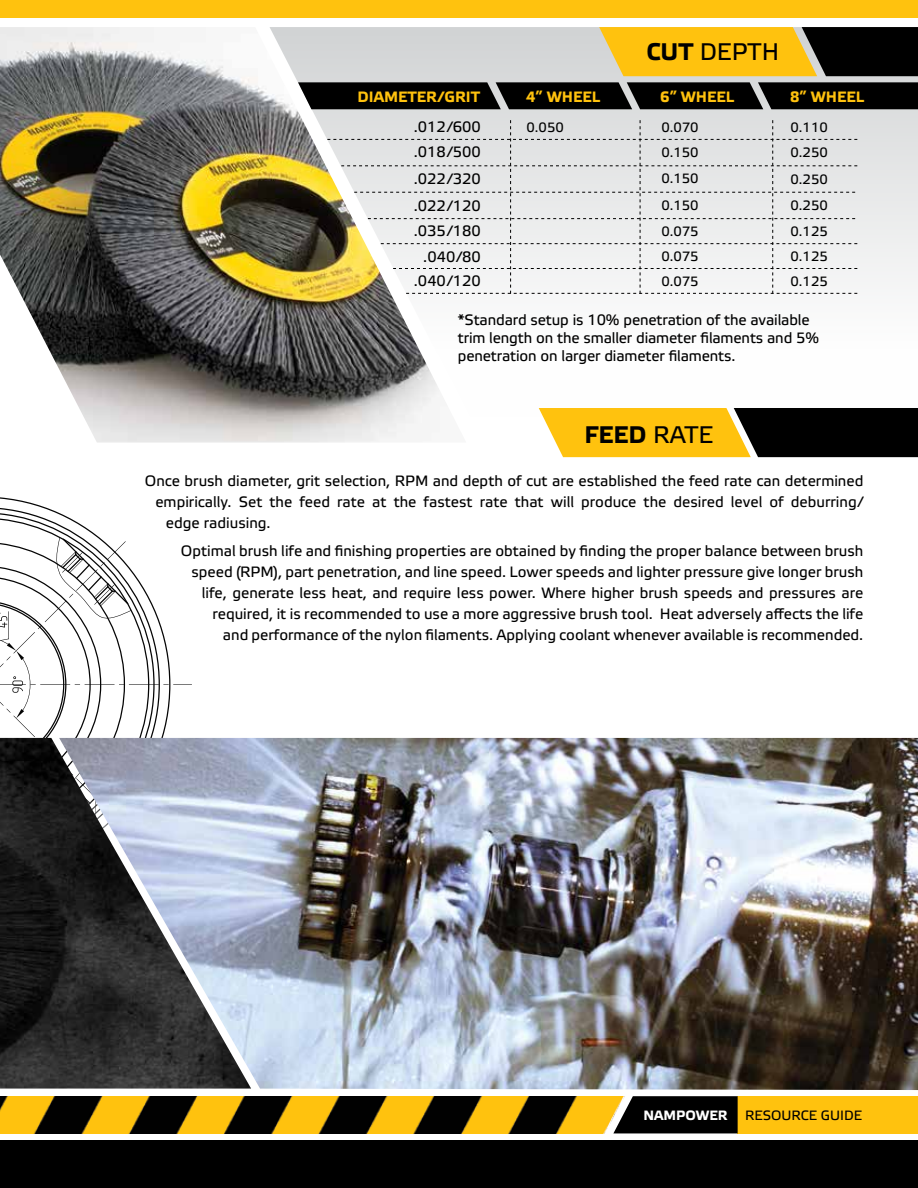
<style>
.page{position:relative;width:918px;height:1188px;background:#fff}
.page>*{position:absolute;margin:0;border:0;box-sizing:border-box;transform-origin:0 0}
.t1{font:24px "Etelka Text Pro";color:#000}
.t2{font:700 24px "Etelka Text Pro";color:#000}
.t3{font:15px/21px "Etelka Text Pro";color:#000}
.t4{font:700 15px "Etelka Text Pro";color:#ffc20e}
.t5{font:13.5px "Etelka Text Pro";color:#000}
.t6{font:700 13.5px "Etelka Text Pro";color:#fff}
.s1{font-weight:700}
.s2{font-weight:400}
</style>
<div class="page">
<svg style="left:0;top:497px;width:99px;height:40px"></svg>
<svg style="left:0;top:537px;width:192px;height:201px"></svg>
<img style="left:0;top:1096px;width:613px;height:37px">
<div style="left:0;top:1141px;width:918px;height:47px;background:#000"></div>
<div style="left:0;top:0;width:918px;height:17px;background:#ffc20e"></div>
<img style="left:0;top:738px;width:59px;height:351px">
<div style="left:738px;top:1096px;width:180px;height:37px;background:#ffc20e"></div>
<svg style="left:613px;top:1096px;width:125px;height:37px;background:#161510"></svg>
<img style="left:59px;top:738px;width:859px;height:352px">
<svg style="left:466px;top:27px;width:452px;height:382px"></svg>
<svg style="left:599px;top:27px;width:319px;height:49px;background:#a88316"></svg>
<svg style="left:466px;top:120px;width:391px;height:174px"></svg>
<svg style="left:539px;top:408px;width:379px;height:49px;background:#8b6c13"></svg>
<img style="left:0;top:27px;width:466px;height:416px">
<svg style="left:298px;top:82px;width:620px;height:27px;background:#0e0e0e"></svg>
<h1 class="t1" style="left:646px;top:39px;width:134px"><span class="s1">CUT</span> DEPTH</h1>
<p class="t4" style="left:358px;top:88px;width:124px">DIAMETER/GRIT</p>
<p class="t4" style="left:526px;top:88px;width:75px">4” WHEEL</p>
<p class="t4" style="left:660px;top:88px;width:76px">6” WHEEL</p>
<p class="t4" style="left:790px;top:88px;width:76px">8” WHEEL</p>
<p class="t3" style="left:414px;top:117px;width:68px">.012/600</p>
<p class="t5" style="left:527px;top:120px;width:39px">0.050</p>
<p class="t5" style="left:661px;top:120px;width:39px">0.070</p>
<p class="t5" style="left:791px;top:120px;width:39px">0.110</p>
<p class="t3" style="left:414px;top:143px;width:68px">.018/500</p>
<p class="t5" style="left:661px;top:146px;width:39px">0.150</p>
<p class="t5" style="left:791px;top:146px;width:39px">0.250</p>
<p class="t3" style="left:414px;top:166px;width:68px;line-height:27px">.022/320 .022/120</p>
<p class="t3" style="left:414px;top:218px;width:68px;line-height:26.4px;text-align:right">.035/180 .040/80</p>
<p class="t3" style="left:414px;top:272px;width:68px">.040/120</p>
<p class="t5" style="left:661px;top:171px;width:39px">0.150</p>
<p class="t5" style="left:791px;top:172px;width:39px">0.250</p>
<p class="t5" style="left:661px;top:198px;width:39px">0.150</p>
<p class="t5" style="left:791px;top:198px;width:39px">0.250</p>
<p class="t5" style="left:661px;top:224px;width:39px">0.075</p>
<p class="t5" style="left:791px;top:224px;width:39px">0.125</p>
<p class="t5" style="left:661px;top:249px;width:39px">0.075</p>
<p class="t5" style="left:791px;top:249px;width:39px">0.125</p>
<p class="t5" style="left:661px;top:274px;width:39px">0.075</p>
<p class="t5" style="left:791px;top:274px;width:39px">0.125</p>
<p class="t3" style="left:458px;top:312px;width:363px;line-height:18px">*Standard setup is 10% penetration of the available trim length on the smaller diameter filaments and 5% penetration on larger diameter filaments.</p>
<h1 class="t2" style="left:584px;top:421px;width:130px">FEED <span class="s2">RATE</span></h1>
<p class="t3" style="left:145px;top:471px;width:720px">Once brush diameter, grit selection, RPM and depth of cut are established the feed rate can determined</p>
<p class="t3" style="left:155px;top:492px;width:709px">empirically. Set the feed rate at the fastest rate that will produce the desired level of deburring/</p>
<p class="t3" style="left:166px;top:513px;width:106px">edge radiusing.</p>
<p class="t3" style="left:181px;top:541px;width:684px;text-align:right">Optimal brush life and finishing properties are obtained by finding the proper balance between brush speed (RPM), part penetration, and line speed. Lower speeds and lighter pressure give longer brush life, generate less heat, and require less power. Where higher brush speeds and pressures are required, it is recommended to use a more aggressive brush tool. Heat adversely affects the life<br>and performance of the nylon filaments. Applying coolant whenever available is recommended.</p>
<p class="t6" style="left:643px;top:1108px;width:86px">NAMPOWER</p>
<p class="t5" style="left:745px;top:1108px;width:118px">RESOURCE GUIDE</p>
</div>
